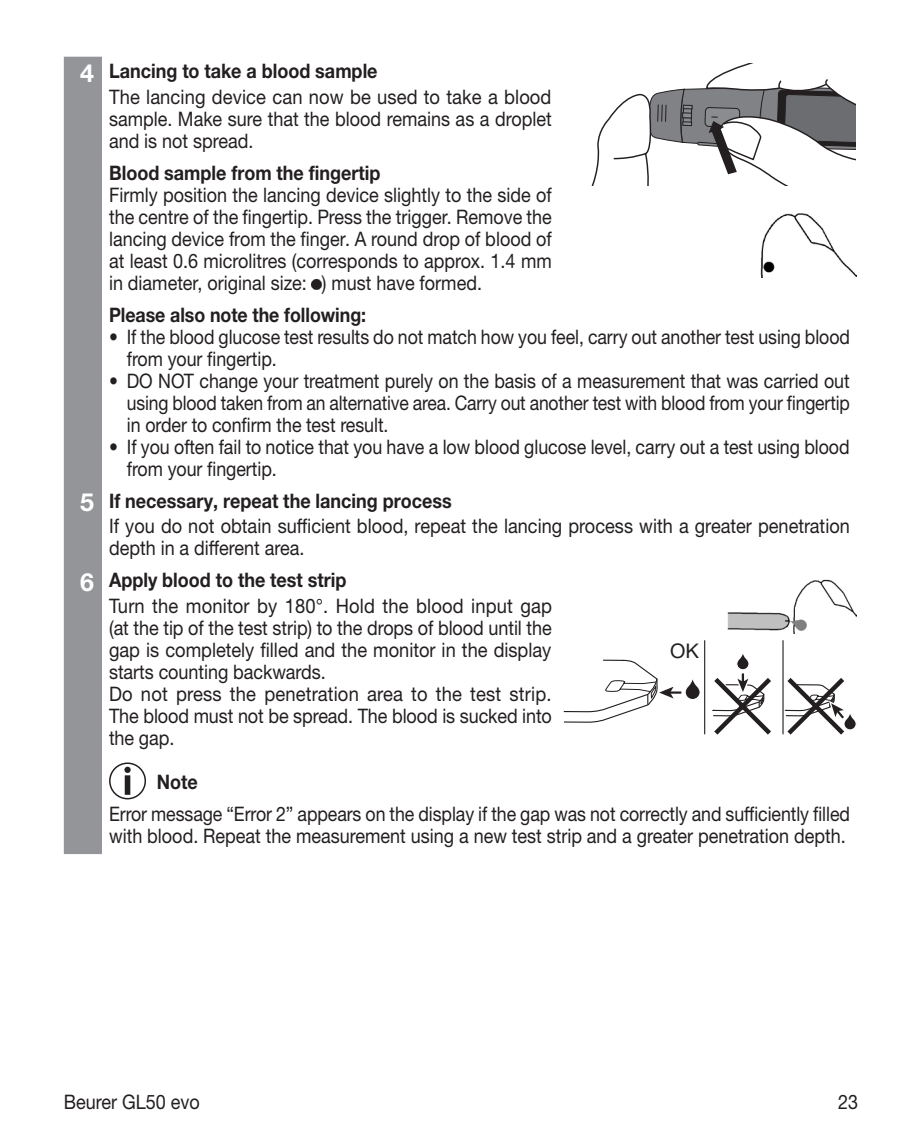
<style>
.page{position:relative;width:922px;height:1134px;background:#fff}
.page>*{position:absolute;margin:0;border:0;box-sizing:border-box;transform-origin:0 0}
.t1{font:20.25px "Helvetica Neue LTW1 G";color:#231f20}
.t2{font:20px/22px "Helvetica Neue LTW1 G";letter-spacing:-.005em;color:#231f20;scale:.89 1}
.t3{font:20px/22px "Helvetica Neue LTW1 G";letter-spacing:-.005em;color:#231f20;scale:.92 1}
.t4{font:20px/22px "Helvetica Neue LTW1 G";letter-spacing:-.005em;color:#231f20;scale:.9 1}
.t5{font:20px/25.5px "Helvetica Neue LTW1 G";letter-spacing:-.005em;color:#231f20;scale:.91 1}
.t6{font:700 20px/32px "Helvetica Neue LTW1 G";color:#231f20;scale:.9 1}
.t7{font:700 20px "Helvetica Neue LTW1 G";color:#231f20;scale:.89 1}
.s1{font-weight:700;font-size:25px;color:#fff}
.s2{font-weight:700}
.s3{font-weight:400}
.s4{font-size:25px;color:#fff}
</style>
<div class="page">
<div style="left:64px;top:57px;width:38px;height:797px;background:#939598"></div>
<svg style="left:312px;top:280px;width:10px;height:10px"></svg>
<img style="left:760px;top:213px;width:96px;height:65px">
<svg style="left:592px;top:64px;width:262px;height:121px"></svg>
<img style="left:727px;top:579px;width:129px;height:54px">
<svg style="left:563px;top:659px;width:137px;height:64px"></svg>
<hr style="left:704px;top:640px;width:1px;height:94px;background:#231f20">
<hr style="left:782px;top:640px;width:1px;height:94px;background:#231f20">
<svg style="left:712px;top:654px;width:59px;height:81px"></svg>
<svg style="left:782px;top:673px;width:74px;height:62px"></svg>
<div style="left:109px;top:762px;width:37px;height:37px;border:2px solid #231f20;border-radius:50%"></div>
<div style="left:124px;top:767px;width:7px;height:6px;background:#231f20;border-radius:50%"></div>
<div style="left:125px;top:775px;width:5px;height:20px;background:#231f20"></div>
<p class="t3" style="left:109px;top:58px;width:482px;line-height:25.5px;text-indent:-29px"><span class="s1">4</span> <span class="s2">Lancing to take a blood sample<br></span>The lancing device can now be used to take a blood</p>
<p class="t4" style="left:109px;top:107px;width:493px">sample. Make sure that the blood remains as a droplet and is not spread.</p>
<p class="t6" style="left:109px;top:156px;width:303px">Blood sample from the fingertip</p>
<p class="t4" style="left:109px;top:183px;width:493px;text-align:justify">Firmly position the lancing device slightly to the side of the centre of the fingertip. Press the trigger. Remove the lancing device from the finger. A round drop of blood of at least 0.6 microlitres (corresponds to approx. 1.4 mm in diameter, original size: ) must have formed.</p>
<p class="t7" style="left:109px;top:302px;width:290px">Please also note the following:</p>
<p class="t2" style="left:127px;top:325px;width:813px;text-indent:-18px">• If the blood glucose test results do not match how you feel, carry out another test using blood from your fingertip.</p>
<p class="t2" style="left:127px;top:369px;width:813px;text-align:justify;text-indent:-18px">• DO NOT change your treatment purely on the basis of a measurement that was carried out using blood taken from an alternative area. Carry out another test with blood from your fingertip in order to confirm the test result.</p>
<p class="t2" style="left:127px;top:435px;width:813px;text-indent:-18px">• If you often fail to notice that you have a low blood glucose level, carry out a test using blood from your fingertip.</p>
<p class="t5" style="left:109px;top:488px;width:815px;text-indent:-29px"><span class="s1">5</span> <span class="s2">If necessary, repeat the lancing process<br></span>If you do not obtain sufficient blood, repeat the lancing process with a greater penetration</p>
<p class="t6" style="left:80px;top:532px;width:297px;text-indent:29px"><span class="s3">depth in a different area.<br></span><span class="s4">6</span> Apply blood to the test strip</p>
<p class="t3" style="left:109px;top:594px;width:483px">Turn the monitor by 180°. Hold the blood input gap (at the tip of the test strip) to the drops of blood until the gap is completely filled and the monitor in the display starts counting backwards.<br>Do not press the penetration area to the test strip.<br>The blood must not be spread. The blood is sucked into the gap.</p>
<p class="t1" style="left:670px;top:638px;width:30px">OK</p>
<p class="t6" style="left:157px;top:765px;width:47px">Note</p>
<p class="t2" style="left:109px;top:803px;width:833px">Error message “Error 2” appears on the display if the gap was not correctly and sufficiently filled with blood. Repeat the measurement using a new test strip and a greater penetration depth.</p>
<p class="t4" style="left:64px;top:1091px;width:152px">Beurer GL50 evo</p>
<p class="t4" style="left:837px;top:1091px;width:24px">23</p>
</div>
